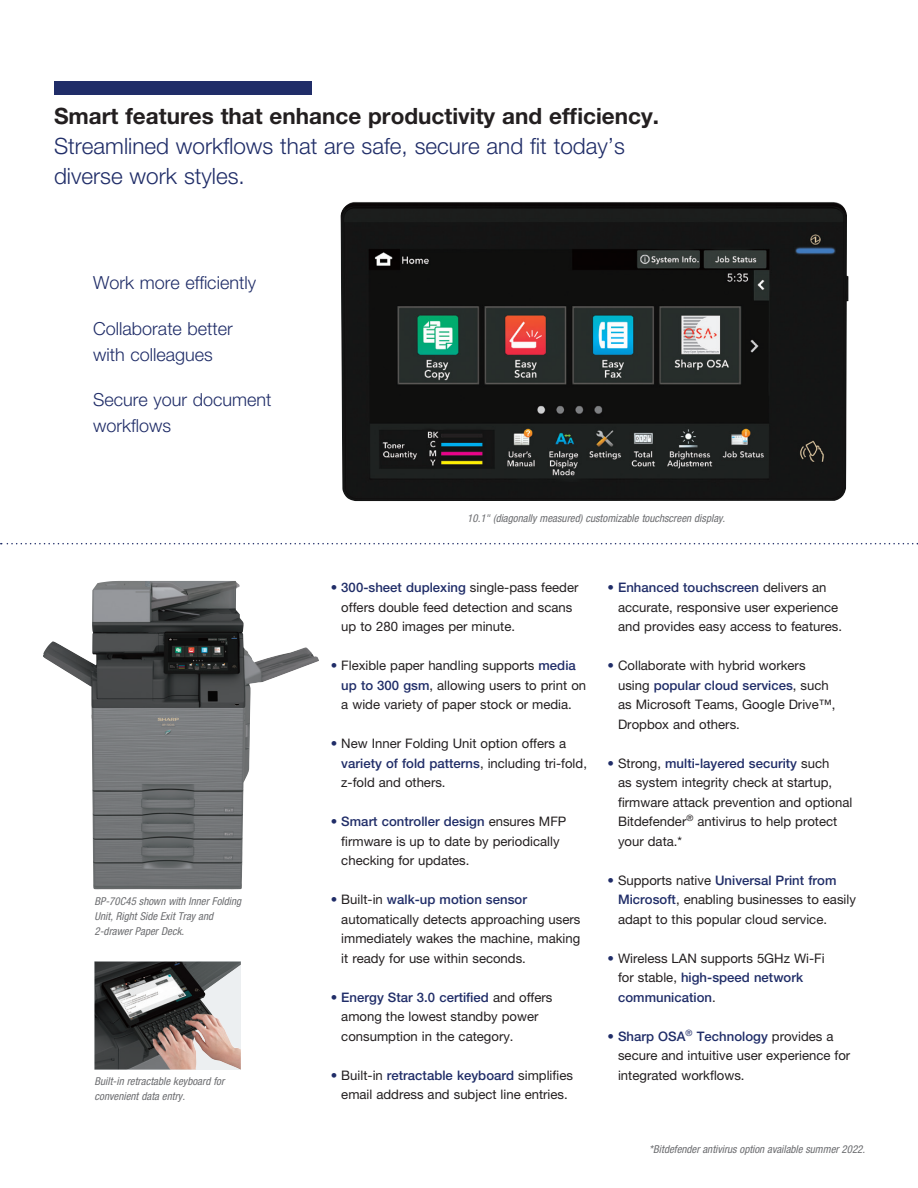
<style>
.page{position:relative;width:918px;height:1188px;background:#fff}
.page>*{position:absolute;margin:0;border:0;box-sizing:border-box;transform-origin:0 0}
.t1{font:300 22.5px/30px "Helvetica Neue LT Std";color:#202d68}
.t2{font:700 22.5px "Helvetica Neue LT Std";color:#231f20}
.t3{font:300 18px/25.5px "Helvetica Neue LT Std";color:#202d68}
.t4{font:13.2px/19.5px "Helvetica Neue LT Std";color:#231f20}
.t5{font:italic condensed 10.8px/15px "Helvetica Neue LT Std";letter-spacing:.005em;color:#6c6d70}
.s1{color:#202d68}
.s2{font-weight:500;color:#202d68}
</style>
<div class="page">
<div style="left:54px;top:81px;width:258px;height:13px;background:#202d68"></div>
<svg style="left:1px;top:543px;width:917px;height:1px"></svg>
<img style="left:340px;top:202px;width:508px;height:299px">
<img style="left:43px;top:581px;width:276px;height:308px">
<img style="left:94px;top:962px;width:147px;height:108px">
<h1 class="t2" style="left:54px;top:102px;width:607px">Smart features that enhance productivity and efficiency.</h1>
<h1 class="t1" style="left:54px;top:131px;width:573px">Streamlined workflows that are safe, secure and fit today’s diverse work styles.</h1>
<h2 class="t3" style="left:93px;top:270px;width:164px">Work more efficiently</h2>
<h2 class="t3" style="left:93px;top:316px;width:141px">Collaborate better with colleagues</h2>
<h2 class="t3" style="left:93px;top:387px;width:180px">Secure your document workflows</h2>
<p class="t5" style="left:95px;top:894px;width:148px">BP-70C45 shown with Inner Folding<br>Unit, Right Side Exit Tray and<br>2-drawer Paper Deck.</p>
<p class="t5" style="left:95px;top:1074px;width:131px">Built-in retractable keyboard for convenient data entry.</p>
<p class="t5" style="left:467px;top:511px;width:260px">10.1" (diagonally measured) customizable touchscreen display.</p>
<p class="t4" style="left:341px;top:578px;width:239px;text-indent:-11px"><span class="s1">•</span> <span class="s2">300-sheet duplexing</span> single-pass feeder offers double feed detection and scans up to 280 images per minute.</p>
<p class="t4" style="left:341px;top:656px;width:246px;text-indent:-11px"><span class="s1">•</span> Flexible paper handling supports <span class="s2">media up to 300 gsm</span>, allowing users to print on a wide variety of paper stock or media.</p>
<p class="t4" style="left:341px;top:734px;width:247px;text-indent:-11px"><span class="s1">•</span> New Inner Folding Unit option offers a <span class="s2">variety of fold patterns</span>, including tri-fold, z-fold and others.</p>
<p class="t4" style="left:341px;top:812px;width:227px;text-indent:-11px"><span class="s1">•</span> <span class="s2">Smart controller design</span> ensures MFP firmware is up to date by periodically checking for updates.</p>
<p class="t4" style="left:341px;top:890px;width:241px;text-indent:-11px"><span class="s1">•</span> Built-in <span class="s2">walk-up motion sensor </span>automatically detects approaching users immediately wakes the machine, making it ready for use within seconds.</p>
<p class="t4" style="left:341px;top:987px;width:213px;text-indent:-11px"><span class="s1">•</span> <span class="s2">Energy Star 3.0 certified</span> and offers among the lowest standby power consumption in the category.</p>
<p class="t4" style="left:331px;top:1065px;width:244px;text-align:center"><span class="s1">•</span> Built-in <span class="s2">retractable keyboard</span> simplifies email address and subject line entries.</p>
<p class="t4" style="left:618px;top:578px;width:226px;text-indent:-11px"><span class="s1">•</span> <span class="s2">Enhanced touchscreen</span> delivers an accurate, responsive user experience and provides easy access to features.</p>
<p class="t4" style="left:618px;top:656px;width:219px;text-indent:-11px"><span class="s1">•</span> Collaborate with hybrid workers using <span class="s2">popular cloud services</span>, such as Microsoft Teams, Google Drive™,<br>Dropbox and others.</p>
<p class="t4" style="left:618px;top:753px;width:236px;text-indent:-11px"><span class="s1">•</span> Strong, <span class="s2">multi-layered security</span> such<br>as system integrity check at startup, firmware attack prevention and optional Bitdefender<sup>®</sup> antivirus to help protect your data.*</p>
<p class="t4" style="left:618px;top:870px;width:239px;text-indent:-11px"><span class="s1">•</span> Supports native <span class="s2">Universal Print from<br>Microsoft</span>, enabling businesses to easily adapt to this popular cloud service.</p>
<p class="t4" style="left:618px;top:948px;width:208px;text-indent:-11px"><span class="s1">•</span> Wireless LAN supports 5GHz Wi-Fi for stable, <span class="s2">high-speed network communication</span>.</p>
<p class="t4" style="left:618px;top:1026px;width:234px;text-indent:-11px"><span class="s1">•</span> <span class="s2">Sharp OSA</span><sup>®</sup> <span class="s2">Technology</span> provides a secure and intuitive user experience for integrated workflows.</p>
<p class="t5" style="left:649px;top:1142px;width:218px">*Bitdefender antivirus option available summer 2022.</p>
</div>
